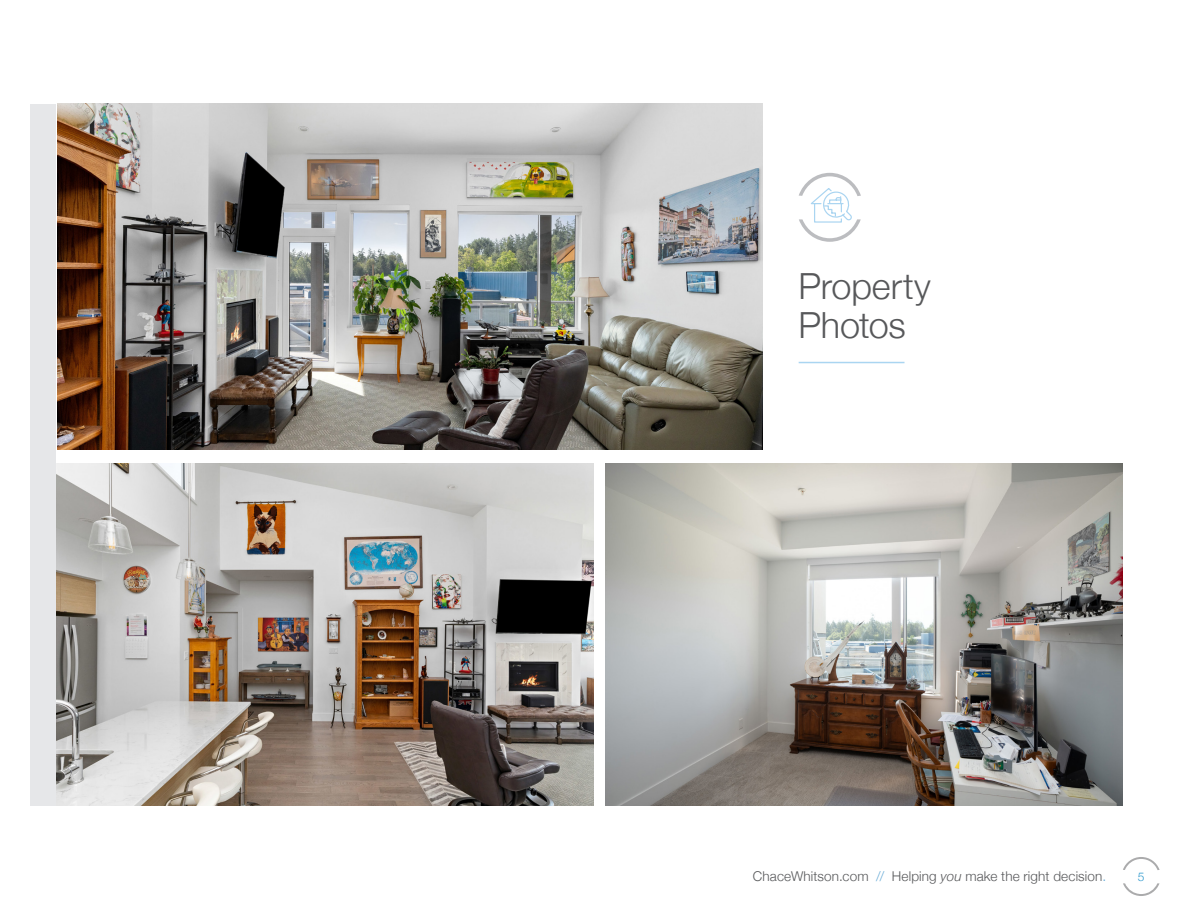
<style>
.page{position:relative;width:1188px;height:918px;background:#fff}
.page>*{position:absolute;margin:0;border:0;box-sizing:border-box;transform-origin:0 0}
.t1{font:300 36px/39px "Helvetica Neue";letter-spacing:-.005em;color:#57585a}
.t2{font:300 13.5px "Helvetica Neue";letter-spacing:.01em;color:#57585a}
.t3{font:300 12px "Helvetica Neue";color:#2f99cd}
.s1{color:#62a8d5}
.s2{font-style:italic}
</style>
<div class="page">
<svg style="left:1123px;top:857px;width:37px;height:13px"></svg>
<svg style="left:1123px;top:883px;width:37px;height:13px"></svg>
<img style="left:57px;top:104px;width:705px;height:346px">
<img style="left:605px;top:463px;width:518px;height:343px">
<img style="left:55px;top:463px;width:539px;height:343px">
<hr style="left:799px;top:362px;width:106px;height:1px;background:#aad5f1">
<svg style="left:799px;top:173px;width:62px;height:69px"></svg>
<div style="left:30px;top:104px;width:25px;height:702px;background:#e6e7e9"></div>
<p class="t1" style="left:799px;top:264px;width:134px">Property<br>Photos</p>
<p class="t2" style="left:753px;top:865px;width:355px">ChaceWhitson.com <span class="s1">//</span> Helping <span class="s2">you</span> make the right decision<span class="s1">.</span></p>
<p class="t3" style="left:1138px;top:867px;width:8px">5</p>
</div>
